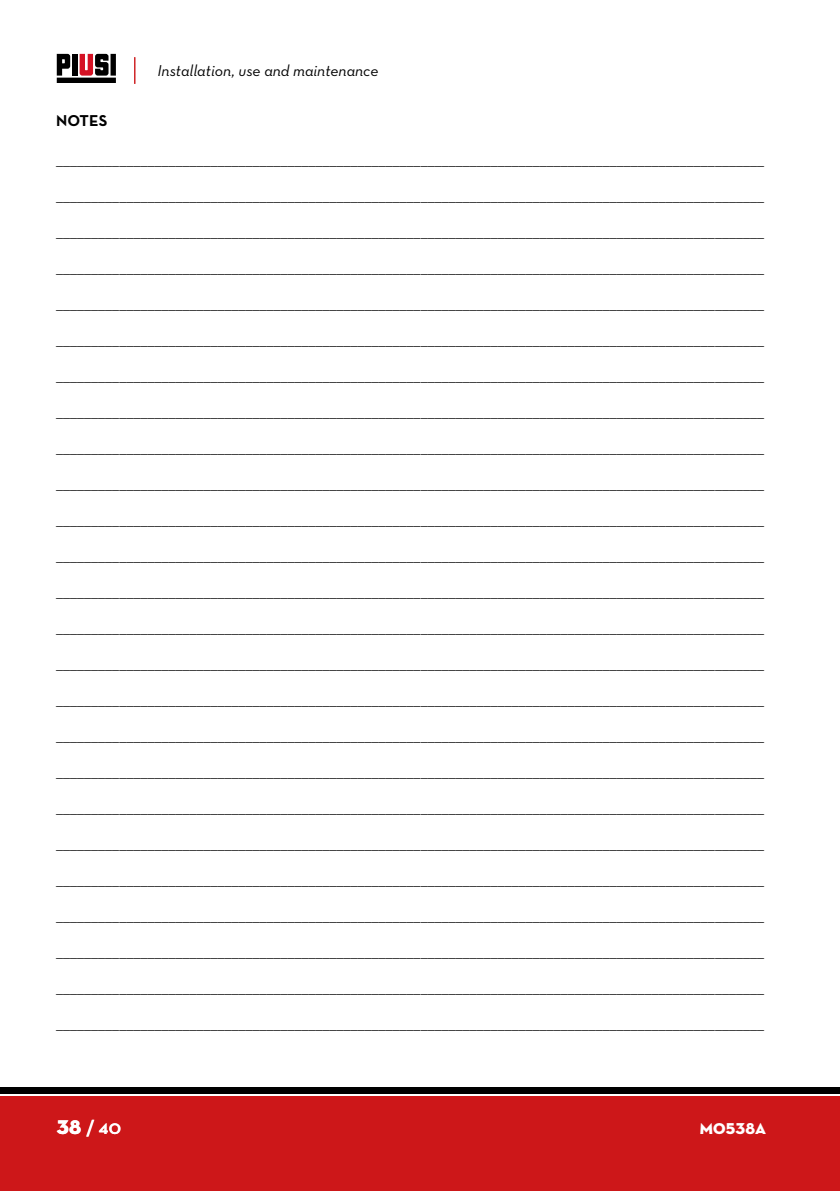
<style>
.page{position:relative;width:840px;height:1191px;background:#fff}
.page>*{position:absolute;margin:0;border:0;box-sizing:border-box;transform-origin:0 0}
.t1{font:700 20px "Neutraface Display";color:#fff}
.t2{font:16px "Neutraface Text Book Italic Alt";color:#000}
.t3{font:16px "Neutraface Display Titling";letter-spacing:.01em;color:#fff}
.TESTO_MAIUSCOLO_grassetto{font:16px "Neutraface Text Bold Alt";color:#000}
.t4{font:14px "Minion Pro";color:#000}
.s1{font-family:"Neutraface Display Titling";font-weight:400}
</style>
<div class="page">
<svg style="left:57px;top:54px;width:59px;height:29px"></svg>
<div style="left:72px;top:54px;width:6px;height:22px;background:#000"></div>
<div style="left:0;top:1096px;width:839px;height:95px;background:#cd1719"></div>
<div style="left:0;top:1087px;width:839px;height:6px;background:#000"></div>
<svg style="left:134px;top:57px;width:1px;height:27px"></svg>
<p class="t2" style="left:157px;top:61px;width:222px">Installation, use and maintenance</p>
<p class="TESTO_MAIUSCOLO_grassetto" style="left:56px;top:110px;width:53px">NOTES</p>
<p class="t4" style="left:56px;top:151px;width:709px">_____________________________________________________________________________________________________</p>
<p class="t4" style="left:56px;top:187px;width:709px">_____________________________________________________________________________________________________</p>
<p class="t4" style="left:56px;top:223px;width:709px">_____________________________________________________________________________________________________</p>
<p class="t4" style="left:56px;top:259px;width:709px">_____________________________________________________________________________________________________</p>
<p class="t4" style="left:56px;top:295px;width:709px">_____________________________________________________________________________________________________</p>
<p class="t4" style="left:56px;top:331px;width:709px">_____________________________________________________________________________________________________</p>
<p class="t4" style="left:56px;top:367px;width:709px">_____________________________________________________________________________________________________</p>
<p class="t4" style="left:56px;top:403px;width:709px">_____________________________________________________________________________________________________</p>
<p class="t4" style="left:56px;top:439px;width:709px">_____________________________________________________________________________________________________</p>
<p class="t4" style="left:56px;top:475px;width:709px">_____________________________________________________________________________________________________</p>
<p class="t4" style="left:56px;top:511px;width:709px">_____________________________________________________________________________________________________</p>
<p class="t4" style="left:56px;top:547px;width:709px">_____________________________________________________________________________________________________</p>
<p class="t4" style="left:56px;top:583px;width:709px">_____________________________________________________________________________________________________</p>
<p class="t4" style="left:56px;top:619px;width:709px">_____________________________________________________________________________________________________</p>
<p class="t4" style="left:56px;top:655px;width:709px">_____________________________________________________________________________________________________</p>
<p class="t4" style="left:56px;top:691px;width:709px">_____________________________________________________________________________________________________</p>
<p class="t4" style="left:56px;top:727px;width:709px">_____________________________________________________________________________________________________</p>
<p class="t4" style="left:56px;top:763px;width:709px">_____________________________________________________________________________________________________</p>
<p class="t4" style="left:56px;top:799px;width:709px">_____________________________________________________________________________________________________</p>
<p class="t4" style="left:56px;top:835px;width:709px">_____________________________________________________________________________________________________</p>
<p class="t4" style="left:56px;top:871px;width:709px">_____________________________________________________________________________________________________</p>
<p class="t4" style="left:56px;top:907px;width:709px">_____________________________________________________________________________________________________</p>
<p class="t4" style="left:56px;top:943px;width:709px">_____________________________________________________________________________________________________</p>
<p class="t4" style="left:56px;top:979px;width:709px">_____________________________________________________________________________________________________</p>
<p class="t4" style="left:56px;top:1015px;width:709px">_____________________________________________________________________________________________________</p>
<h1 class="t1" style="left:57px;top:1116px;width:66px"><span class="s1">38</span> / 40</h1>
<p class="t3" style="left:699px;top:1118px;width:68px">M0538A</p>
</div>
